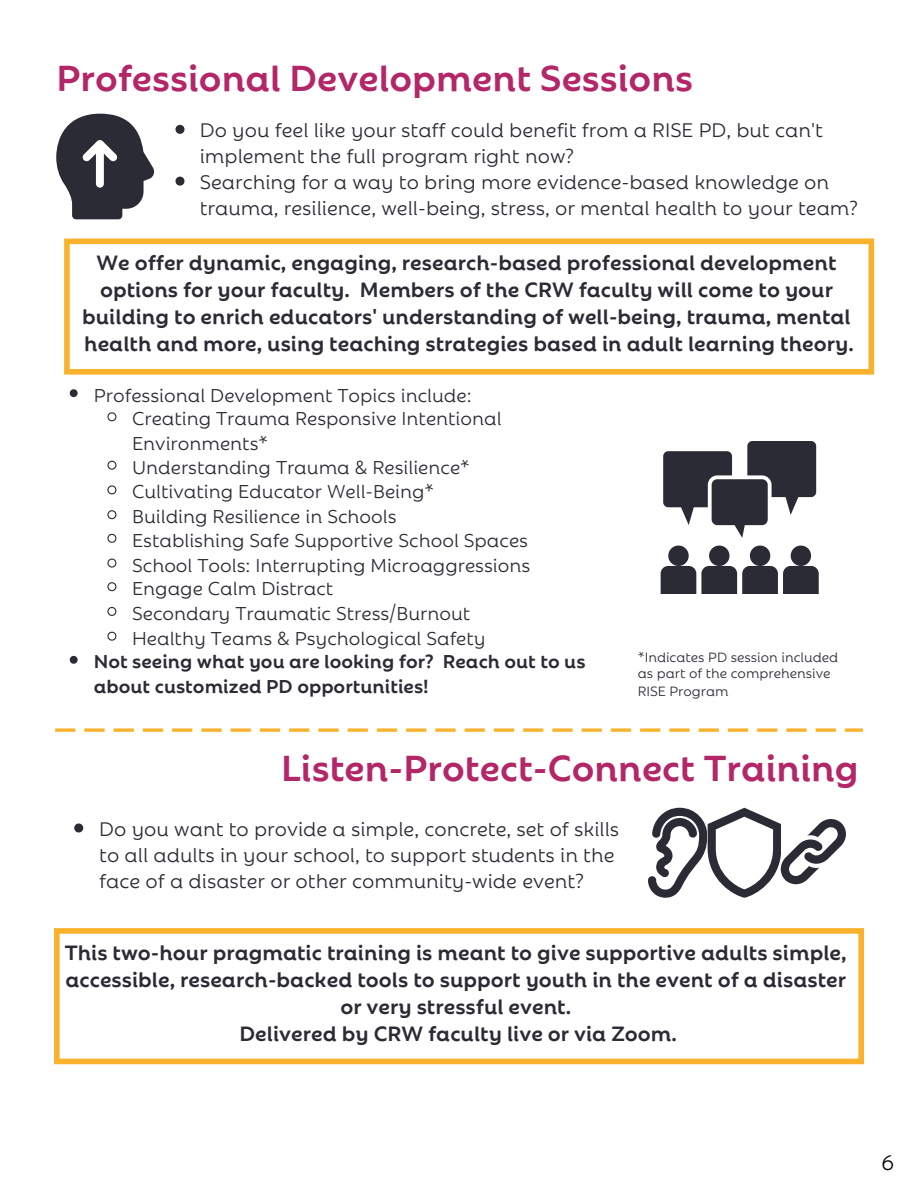
<style>
.page{position:relative;width:918px;height:1188px;background:#fff}
.page>*{position:absolute;margin:0;border:0;box-sizing:border-box;transform-origin:0 0}
.t1{font:700 39.3px "Rebrand Dis";color:#b32668}
.t2{font:700 22.5px/27px "Rebrand Dis";color:#2b2b35;text-align:center}
.t3{font:22.5px "Rebrand Dis";color:#000}
.t4{font:21.3px/25.8px "Rebrand Dis";color:#2b2b35}
.t5{font:20.25px/24.8px "Rebrand Dis";color:#2b2b35}
.t6{font:700 20.25px/24.8px "Rebrand Dis";color:#2b2b35}
.t7{font:14.7px/17.4px "Rebrand Dis";color:#2b2b35}
</style>
<div class="page">
<svg style="left:55px;top:728px;width:20px;height:4px"></svg>
<svg style="left:84px;top:728px;width:21px;height:4px"></svg>
<svg style="left:114px;top:728px;width:20px;height:4px"></svg>
<svg style="left:143px;top:728px;width:20px;height:4px"></svg>
<svg style="left:172px;top:728px;width:20px;height:4px"></svg>
<svg style="left:201px;top:728px;width:21px;height:4px"></svg>
<svg style="left:231px;top:728px;width:20px;height:4px"></svg>
<svg style="left:260px;top:728px;width:20px;height:4px"></svg>
<svg style="left:289px;top:728px;width:20px;height:4px"></svg>
<svg style="left:318px;top:728px;width:21px;height:4px"></svg>
<svg style="left:348px;top:728px;width:20px;height:4px"></svg>
<svg style="left:377px;top:728px;width:20px;height:4px"></svg>
<svg style="left:406px;top:728px;width:20px;height:4px"></svg>
<svg style="left:435px;top:728px;width:21px;height:4px"></svg>
<svg style="left:465px;top:728px;width:20px;height:4px"></svg>
<svg style="left:494px;top:728px;width:20px;height:4px"></svg>
<svg style="left:523px;top:728px;width:20px;height:4px"></svg>
<svg style="left:552px;top:728px;width:21px;height:4px"></svg>
<svg style="left:582px;top:728px;width:20px;height:4px"></svg>
<svg style="left:611px;top:728px;width:20px;height:4px"></svg>
<svg style="left:640px;top:728px;width:20px;height:4px"></svg>
<svg style="left:669px;top:728px;width:21px;height:4px"></svg>
<svg style="left:699px;top:728px;width:20px;height:4px"></svg>
<svg style="left:728px;top:728px;width:20px;height:4px"></svg>
<svg style="left:757px;top:728px;width:20px;height:4px"></svg>
<svg style="left:786px;top:728px;width:21px;height:4px"></svg>
<svg style="left:816px;top:728px;width:20px;height:4px"></svg>
<svg style="left:845px;top:728px;width:18px;height:4px"></svg>
<svg style="left:56px;top:114px;width:98px;height:105px"></svg>
<div style="left:64px;top:238px;width:810px;height:137px;border:6px solid #f9b22d"></div>
<svg style="left:661px;top:441px;width:158px;height:153px"></svg>
<svg style="left:648px;top:808px;width:198px;height:90px"></svg>
<div style="left:54px;top:928px;width:810px;height:136px;border:6px solid #f9b22d"></div>
<svg style="left:175px;top:125px;width:9px;height:9px"></svg>
<svg style="left:175px;top:177px;width:9px;height:9px"></svg>
<svg style="left:70px;top:389px;width:8px;height:8px"></svg>
<svg style="left:107px;top:412px;width:10px;height:10px"></svg>
<svg style="left:107px;top:460px;width:10px;height:10px"></svg>
<svg style="left:107px;top:485px;width:10px;height:10px"></svg>
<svg style="left:107px;top:510px;width:10px;height:10px"></svg>
<svg style="left:107px;top:533px;width:10px;height:10px"></svg>
<svg style="left:107px;top:558px;width:10px;height:10px"></svg>
<svg style="left:107px;top:582px;width:10px;height:10px"></svg>
<svg style="left:107px;top:607px;width:10px;height:9px"></svg>
<svg style="left:107px;top:631px;width:10px;height:10px"></svg>
<svg style="left:70px;top:656px;width:8px;height:8px"></svg>
<svg style="left:74px;top:824px;width:9px;height:9px"></svg>
<h1 class="t1" style="left:56px;top:44px;width:638px">Professional Development Sessions</h1>
<p class="t4" style="left:200px;top:115px;width:625px">Do you feel like your staff could benefit from a RISE PD, but can't implement the full program right now?</p>
<p class="t4" style="left:200px;top:167px;width:660px">Searching for a way to bring more evidence-based knowledge on trauma, resilience, well-being, stress, or mental health to your team?</p>
<p class="t2" style="left:82px;top:247px;width:773px">We offer dynamic, engaging, research-based professional development options for your faculty. Members of the CRW faculty will come to your building to enrich educators' understanding of well-being, trauma, mental health and more, using teaching strategies based in adult learning theory.</p>
<p class="t5" style="left:94px;top:380px;width:379px">Professional Development Topics include:</p>
<p class="t5" style="left:132px;top:404px;width:371px">Creating Trauma Responsive Intentional<br>Environments*</p>
<p class="t5" style="left:132px;top:452px;width:339px">Understanding Trauma &amp; Resilience*</p>
<p class="t5" style="left:132px;top:477px;width:304px">Cultivating Educator Well-Being*</p>
<p class="t5" style="left:132px;top:502px;width:266px">Building Resilience in Schools</p>
<p class="t5" style="left:132px;top:525px;width:397px">Establishing Safe Supportive School Spaces</p>
<p class="t5" style="left:132px;top:550px;width:400px">School Tools: Interrupting Microaggressions</p>
<p class="t5" style="left:132px;top:574px;width:203px">Engage Calm Distract</p>
<p class="t5" style="left:132px;top:599px;width:340px">Secondary Traumatic Stress/Burnout</p>
<p class="t5" style="left:132px;top:623px;width:355px">Healthy Teams &amp; Psychological Safety</p>
<p class="t6" style="left:94px;top:647px;width:493px">Not seeing what you are looking for? Reach out to us about customized PD opportunities!</p>
<p class="t7" style="left:638px;top:646px;width:202px">*Indicates PD session included as part of the comprehensive<br>RISE Program</p>
<h1 class="t1" style="left:281px;top:734px;width:579px">Listen-Protect-Connect Training</h1>
<p class="t4" style="left:99px;top:814px;width:521px">Do you want to provide a simple, concrete, set of skills to all adults in your school, to support students in the face of a disaster or other community-wide event?</p>
<p class="t2" style="left:65px;top:936px;width:783px">This two-hour pragmatic training is meant to give supportive adults simple, accessible, research-backed tools to support youth in the event of a disaster or very stressful event.</p>
<p class="t2" style="left:240px;top:1017px;width:439px">Delivered by CRW faculty live or via Zoom.</p>
<p class="t3" style="left:882px;top:1143px;width:14px">6</p>
</div>
